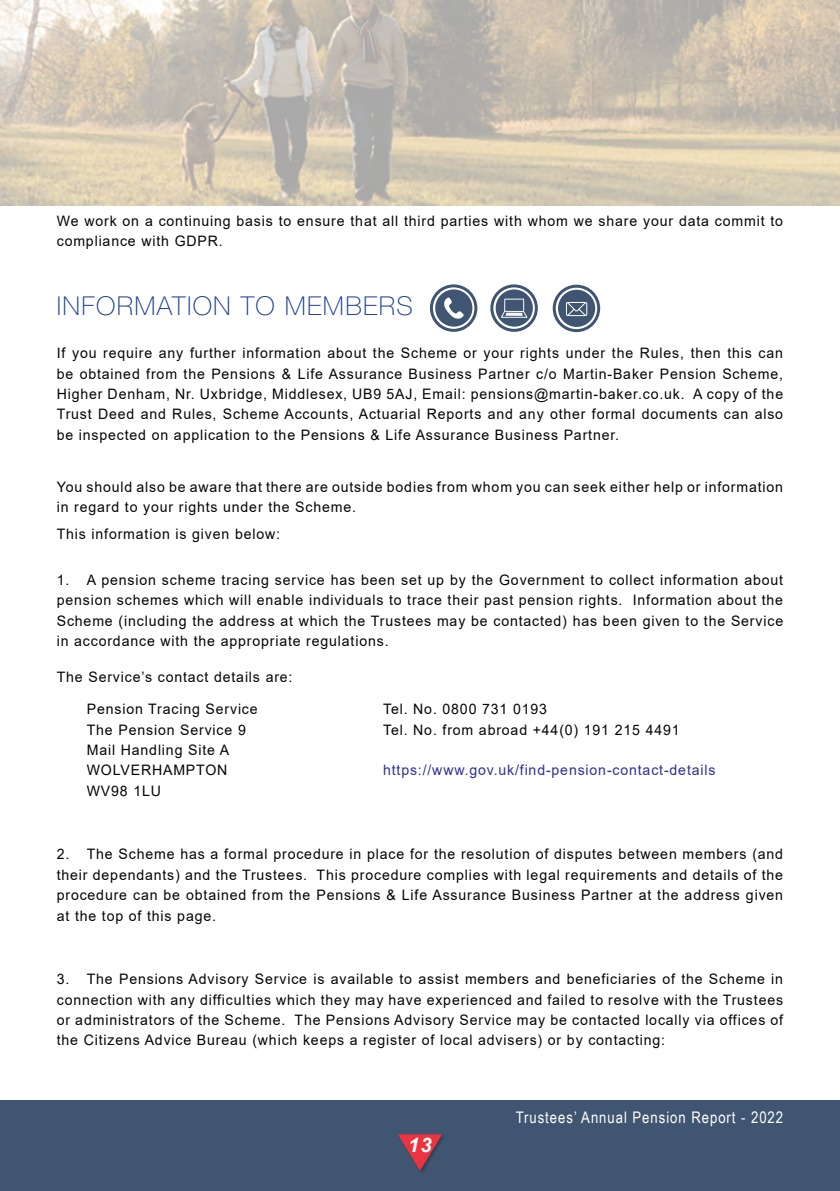
<style>
.page{position:relative;width:840px;height:1191px;background:#fff}
.page>*{position:absolute;margin:0;border:0;box-sizing:border-box;transform-origin:0 0}
.t1{font:100 26px "Helvetica Neue";letter-spacing:.05em;color:#1b3f94}
.t2{font:italic 700 20px "Arial";color:#fff}
.t3{font:16px "Arial Narrow";letter-spacing:.06em;color:#fff}
.t4{font:14.4px/20.4px "Arial";letter-spacing:.06em;color:#040503;text-align:justify}
.t5{font:14.4px "Arial";letter-spacing:.06em;color:#2e3092}
</style>
<div class="page">
<div style="left:0;top:1100px;width:839px;height:91px;background:#405571"></div>
<svg style="left:398px;top:1134px;width:44px;height:36px"></svg>
<img style="left:0;top:0;width:839px;height:205px">
<div style="left:429px;top:284px;width:48px;height:48px;border:3px solid #405571;border-radius:50%"></div>
<div style="left:435px;top:289px;width:37px;height:38px;background:#405571;border-radius:50%"></div>
<svg style="left:444px;top:297px;width:19px;height:22px"></svg>
<div style="left:490px;top:284px;width:47px;height:48px;border:3px solid #405571;border-radius:50%"></div>
<div style="left:495px;top:289px;width:37px;height:38px;background:#405571;border-radius:50%"></div>
<svg style="left:500px;top:153px;width:27px;height:165px"></svg>
<div style="left:552px;top:285px;width:48px;height:47px;border:3px solid #405571;border-radius:50%"></div>
<div style="left:557px;top:290px;width:38px;height:37px;background:#405571;border-radius:50%"></div>
<svg style="left:566px;top:302px;width:21px;height:15px"></svg>
<p class="t4" style="left:57px;top:211px;width:727px">We work on a continuing basis to ensure that all third parties with whom we share your data commit to compliance with GDPR.</p>
<h1 class="t1" style="left:57px;top:291px;width:357px">INFORMATION TO MEMBERS</h1>
<p class="t4" style="left:57px;top:343px;width:727px">If you require any further information about the Scheme or your rights under the Rules, then this can be obtained from the Pensions &amp; Life Assurance Business Partner c/o Martin-Baker Pension Scheme, Higher Denham, Nr. Uxbridge, Middlesex, UB9 5AJ, Email: pensions@martin-baker.co.uk. A copy of the Trust Deed and Rules, Scheme Accounts, Actuarial Reports and any other formal documents can also be inspected on application to the Pensions &amp; Life Assurance Business Partner.</p>
<p class="t4" style="left:57px;top:476px;width:727px">You should also be aware that there are outside bodies from whom you can seek either help or information in regard to your rights under the Scheme.</p>
<p class="t4" style="left:57px;top:523px;width:225px">This information is given below:</p>
<p class="t4" style="left:57px;top:569px;width:727px">1. A pension scheme tracing service has been set up by the Government to collect information about pension schemes which will enable individuals to trace their past pension rights. Information about the Scheme (including the address at which the Trustees may be contacted) has been given to the Service in accordance with the appropriate regulations.</p>
<p class="t4" style="left:57px;top:667px;width:237px">The Service’s contact details are:</p>
<p class="t4" style="left:87px;top:699px;width:172px">Pension Tracing Service</p>
<p class="t4" style="left:383px;top:699px;width:165px">Tel. No. 0800 731 0193</p>
<p class="t4" style="left:87px;top:719px;width:160px">The Pension Service 9</p>
<p class="t4" style="left:383px;top:719px;width:298px">Tel. No. from abroad +44(0) 191 215 4491</p>
<p class="t4" style="left:87px;top:739px;width:144px">Mail Handling Site A<br>WOLVERHAMPTON</p>
<p class="t5" style="left:383px;top:760px;width:334px">https://www.gov.uk/find-pension-contact-details</p>
<p class="t4" style="left:87px;top:780px;width:76px">WV98 1LU</p>
<p class="t4" style="left:57px;top:844px;width:727px">2. The Scheme has a formal procedure in place for the resolution of disputes between members (and their dependants) and the Trustees. This procedure complies with legal requirements and details of the procedure can be obtained from the Pensions &amp; Life Assurance Business Partner at the address given at the top of this page.</p>
<p class="t4" style="left:57px;top:968px;width:727px">3. The Pensions Advisory Service is available to assist members and beneficiaries of the Scheme in connection with any difficulties which they may have experienced and failed to resolve with the Trustees or administrators of the Scheme. The Pensions Advisory Service may be contacted locally via offices of the Citizens Advice Bureau (which keeps a register of local advisers) or by contacting:</p>
<h2 class="t2" style="left:408px;top:1131px;width:25px">13</h2>
<p class="t3" style="left:515px;top:1105px;width:269px">Trustees’ Annual Pension Report - 2022</p>
</div>
